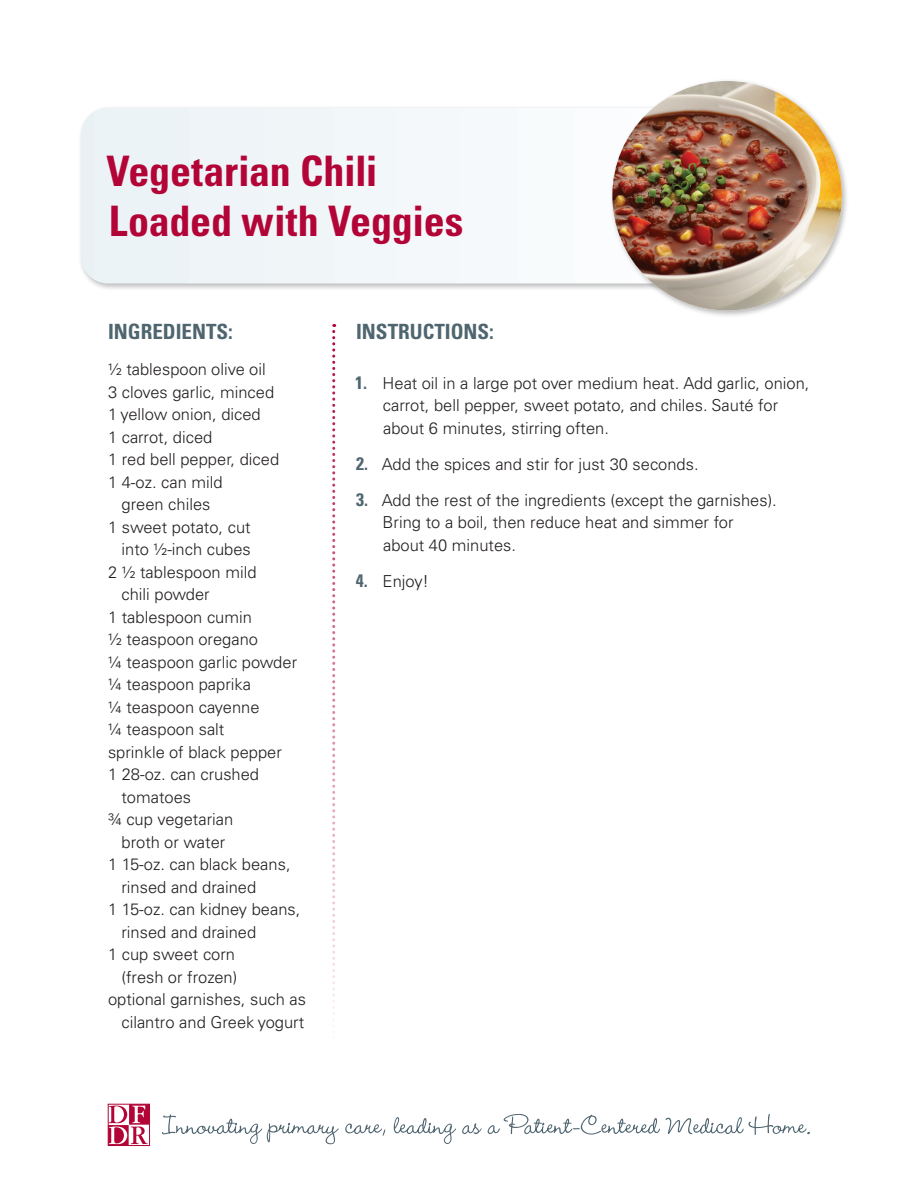
<style>
.page{position:relative;width:918px;height:1188px;background:#fff}
.page>*{position:absolute;margin:0;border:0;box-sizing:border-box;transform-origin:0 0}
.t1{font:700 condensed 42px/50.4px "Univers LT Pro";letter-spacing:-.005em;color:#b30437}
.t2{font:700 condensed 21px "Univers LT Pro";color:#4f6570}
.t3{font:300 16.5px/22.5px "Univers LT Pro 45";color:#231f20}
.s1{font-family:"Univers LT Pro";font-weight:700;font-stretch:condensed;font-size:18px;color:#4f6570}
</style>
<div class="page">
<div style="left:78px;top:105px;width:636px;height:186px;background:#231f20;opacity:.3"></div>
<div style="left:81px;top:108px;width:529px;height:176px;background:#f2f7f9"></div>
<svg style="left:108px;top:1104px;width:42px;height:42px"></svg>
<svg style="left:162px;top:1114px;width:648px;height:30px"></svg>
<svg style="left:332px;top:324px;width:3px;height:697px"></svg>
<div style="left:610px;top:78px;width:239px;height:240px;background:#231f20;opacity:.3"></div>
<img style="left:612px;top:81px;width:230px;height:229px;border-radius:115px">
<h1 class="t1" style="left:106px;top:145px;width:359px">Vegetarian Chili<br>Loaded with Veggies</h1>
<p class="t2" style="left:108px;top:319px;width:126px">INGREDIENTS:</p>
<p class="t3" style="left:108px;top:358px;width:159px">½ tablespoon olive oil</p>
<p class="t3" style="left:108px;top:380px;width:168px">3 cloves garlic, minced</p>
<p class="t3" style="left:108px;top:403px;width:154px">1 yellow onion, diced</p>
<p class="t3" style="left:108px;top:425px;width:106px">1 carrot, diced</p>
<p class="t3" style="left:108px;top:448px;width:173px">1 red bell pepper, diced</p>
<p class="t3" style="left:108px;top:470px;width:116px">1 4-oz. can mild</p>
<p class="t3" style="left:121px;top:493px;width:90px">green chiles</p>
<p class="t3" style="left:108px;top:515px;width:144px">1 sweet potato, cut</p>
<p class="t3" style="left:121px;top:538px;width:131px">into ½-inch cubes</p>
<p class="t3" style="left:108px;top:560px;width:150px">2 ½ tablespoon mild</p>
<p class="t3" style="left:121px;top:583px;width:90px">chili powder</p>
<p class="t3" style="left:108px;top:605px;width:145px">1 tablespoon cumin</p>
<p class="t3" style="left:108px;top:628px;width:152px">½ teaspoon oregano</p>
<p class="t3" style="left:108px;top:650px;width:191px">¼ teaspoon garlic powder</p>
<p class="t3" style="left:108px;top:673px;width:145px">¼ teaspoon paprika</p>
<p class="t3" style="left:108px;top:695px;width:153px">¼ teaspoon cayenne</p>
<p class="t3" style="left:108px;top:718px;width:118px">¼ teaspoon salt</p>
<p class="t3" style="left:108px;top:740px;width:175px">sprinkle of black pepper</p>
<p class="t3" style="left:108px;top:763px;width:153px">1 28-oz. can crushed</p>
<p class="t3" style="left:121px;top:785px;width:71px">tomatoes</p>
<p class="t3" style="left:108px;top:808px;width:127px">¾ cup vegetarian</p>
<p class="t3" style="left:121px;top:830px;width:105px">broth or water</p>
<p class="t3" style="left:108px;top:853px;width:184px">1 15-oz. can black beans,</p>
<p class="t3" style="left:121px;top:875px;width:136px">rinsed and drained</p>
<p class="t3" style="left:108px;top:898px;width:194px">1 15-oz. can kidney beans,</p>
<p class="t3" style="left:121px;top:920px;width:136px">rinsed and drained</p>
<p class="t3" style="left:108px;top:943px;width:129px">1 cup sweet corn</p>
<p class="t3" style="left:121px;top:965px;width:117px">(fresh or frozen)</p>
<p class="t3" style="left:108px;top:988px;width:200px">optional garnishes, such as</p>
<p class="t3" style="left:121px;top:1010px;width:184px">cilantro and Greek yogurt</p>
<p class="t2" style="left:356px;top:319px;width:139px">INSTRUCTIONS:</p>
<p class="t3" style="left:383px;top:371px;width:428px;text-indent:-28px"><span class="s1">1.</span> Heat oil in a large pot over medium heat. Add garlic, onion, carrot, bell pepper, sweet potato, and chiles. Sauté for about 6 minutes, stirring often.</p>
<p class="t3" style="left:356px;top:452px;width:344px"><span class="s1">2.</span> Add the spices and stir for just 30 seconds.</p>
<p class="t3" style="left:383px;top:488px;width:396px;text-indent:-26px"><span class="s1">3.</span> Add the rest of the ingredients (except the garnishes).<br>Bring to a boil, then reduce heat and simmer for about 40 minutes.</p>
<p class="t3" style="left:356px;top:569px;width:75px"><span class="s1">4.</span> Enjoy!</p>
</div>
